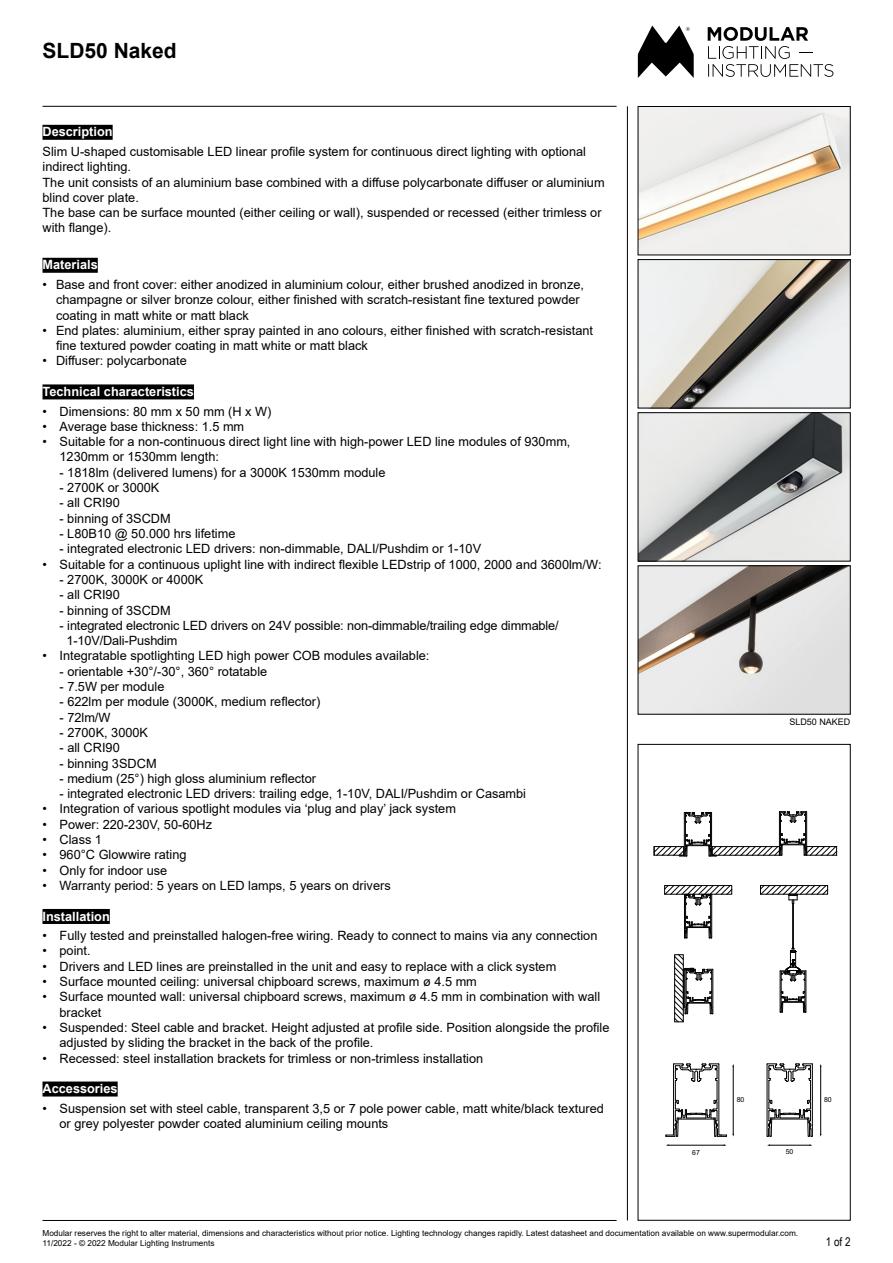
<style>
.page{position:relative;width:893px;height:1263px;background:#fff}
.page>*{position:absolute;margin:0;border:0;box-sizing:border-box;transform-origin:0 0}
.t1{font:700 21px "Arial";color:#000}
.t2{font:12.75px/15.3px "Arial";color:#000}
.t3{font:700 12.75px "Arial";color:#fff}
.t4{font:12px "Arial Narrow";color:#000}
.t5{font:9px "Arial";color:#000}
.t6{font:8.25px/9.9px "Arial";color:#000}
.t7{font:6.9px "Arial";color:#000}
</style>
<div class="page">
<div style="left:43px;top:125px;width:70px;height:15px;background:#000"></div>
<div style="left:43px;top:258px;width:55px;height:15px;background:#000"></div>
<div style="left:43px;top:384px;width:151px;height:15px;background:#000"></div>
<div style="left:43px;top:909px;width:67px;height:15px;background:#000"></div>
<div style="left:43px;top:1081px;width:75px;height:15px;background:#000"></div>
<hr style="left:43px;top:106px;width:574px;height:1px;background:#000">
<hr style="left:627px;top:106px;width:1px;height:1114px;background:#000">
<hr style="left:43px;top:1220px;width:574px;height:1px;background:#000">
<img style="left:640px;top:108px;width:208px;height:145px">
<img style="left:640px;top:261px;width:208px;height:145px">
<div style="left:638px;top:259px;width:212px;height:149px;border:1px solid #000"></div>
<img style="left:640px;top:414px;width:208px;height:145px">
<div style="left:638px;top:412px;width:212px;height:149px;border:1px solid #000"></div>
<hr style="left:668px;top:1145px;width:56px;height:1px;background:#000">
<hr style="left:820px;top:1066px;width:1px;height:68px;background:#000">
<hr style="left:769px;top:1145px;width:41px;height:1px;background:#000">
<hr style="left:713px;top:969px;width:1px;height:44px;background:#000">
<svg style="left:674px;top:954px;width:39px;height:68px"></svg>
<svg style="left:654px;top:811px;width:183px;height:46px"></svg>
<svg style="left:664px;top:885px;width:68px;height:54px"></svg>
<hr style="left:806px;top:971px;width:1px;height:41px;background:#000">
<hr style="left:793px;top:903px;width:1px;height:45px;background:#000">
<hr style="left:792px;top:903px;width:1px;height:45px;background:#000">
<svg style="left:760px;top:885px;width:68px;height:19px"></svg>
<svg style="left:780px;top:948px;width:26px;height:65px"></svg>
<svg style="left:666px;top:1063px;width:68px;height:74px"></svg>
<svg style="left:767px;top:1063px;width:46px;height:74px"></svg>
<svg style="left:708px;top:27px;width:125px;height:50px"></svg>
<svg style="left:638px;top:26px;width:56px;height:52px"></svg>
<img style="left:640px;top:568px;width:208px;height:144px">
<h1 class="t1" style="left:43px;top:36px;width:136px">SLD50 Naked</h1>
<p class="t3" style="left:43px;top:123px;width:72px">Description</p>
<p class="t2" style="left:43px;top:144px;width:564px">Slim U-shaped customisable LED linear profile system for continuous direct lighting with optional indirect lighting.<br>The unit consists of an aluminium base combined with a diffuse polycarbonate diffuser or aluminium blind cover plate.<br>The base can be surface mounted (either ceiling or wall), suspended or recessed (either trimless or with flange).</p>
<p class="t3" style="left:43px;top:256px;width:57px">Materials</p>
<p class="t2" style="left:56px;top:277px;width:530px;text-indent:-14px">• Base and front cover: either anodized in aluminium colour, either brushed anodized in bronze, champagne or silver bronze colour, either finished with scratch-resistant fine textured powder coating in matt white or matt black</p>
<p class="t2" style="left:56px;top:323px;width:539px;text-indent:-14px">• End plates: aluminium, either spray painted in ano colours, either finished with scratch-resistant fine textured powder coating in matt white or matt black</p>
<p class="t2" style="left:43px;top:353px;width:146px">• Diffuser: polycarbonate</p>
<p class="t3" style="left:43px;top:383px;width:153px">Technical characteristics</p>
<p class="t2" style="left:43px;top:403px;width:230px">• Dimensions: 80 mm x 50 mm (H x W)</p>
<p class="t2" style="left:43px;top:419px;width:203px">• Average base thickness: 1.5 mm</p>
<p class="t2" style="left:60px;top:434px;width:512px;text-indent:-17px">• Suitable for a non-continuous direct light line with high-power LED line modules of 930mm,<br>1230mm or 1530mm length:</p>
<p class="t2" style="left:60px;top:465px;width:327px">- 1818lm (delivered lumens) for a 3000K 1530mm module</p>
<p class="t2" style="left:60px;top:480px;width:101px">- 2700K or 3000K</p>
<p class="t2" style="left:60px;top:495px;width:62px">- all CRI90</p>
<p class="t2" style="left:60px;top:510px;width:113px">- binning of 3SCDM</p>
<p class="t2" style="left:60px;top:526px;width:177px">- L80B10 @ 50.000 hrs lifetime</p>
<p class="t2" style="left:60px;top:541px;width:423px">- integrated electronic LED drivers: non-dimmable, DALI/Pushdim or 1-10V</p>
<p class="t2" style="left:43px;top:556px;width:560px">• Suitable for a continuous uplight line with indirect flexible LEDstrip of 1000, 2000 and 3600lm/W:</p>
<p class="t2" style="left:60px;top:572px;width:145px">- 2700K, 3000K or 4000K</p>
<p class="t2" style="left:60px;top:587px;width:62px">- all CRI90</p>
<p class="t2" style="left:60px;top:602px;width:113px">- binning of 3SCDM</p>
<p class="t2" style="left:66px;top:618px;width:494px;text-indent:-7px">- integrated electronic LED drivers on 24V possible: non-dimmable/trailing edge dimmable/<br>1-10V/Dali-Pushdim</p>
<p class="t2" style="left:43px;top:648px;width:388px">• Integratable spotlighting LED high power COB modules available:</p>
<p class="t2" style="left:60px;top:663px;width:209px">- orientable +30°/-30°, 360° rotatable</p>
<p class="t2" style="left:60px;top:679px;width:106px">- 7.5W per module</p>
<p class="t2" style="left:60px;top:694px;width:262px">- 622lm per module (3000K, medium reflector)</p>
<p class="t2" style="left:60px;top:709px;width:53px">- 72lm/W</p>
<p class="t2" style="left:60px;top:725px;width:90px">- 2700K, 3000K</p>
<p class="t2" style="left:60px;top:740px;width:62px">- all CRI90</p>
<p class="t2" style="left:60px;top:755px;width:99px">- binning 3SDCM</p>
<p class="t2" style="left:60px;top:771px;width:258px">- medium (25°) high gloss aluminium reflector</p>
<p class="t2" style="left:60px;top:786px;width:468px">- integrated electronic LED drivers: trailing edge, 1-10V, DALI/Pushdim or Casambi</p>
<p class="t2" style="left:43px;top:801px;width:415px">• Integration of various spotlight modules via ‘plug and play’ jack system</p>
<p class="t2" style="left:43px;top:816px;width:171px">• Power: 220-230V, 50-60Hz</p>
<p class="t2" style="left:43px;top:832px;width:61px">• Class 1</p>
<p class="t2" style="left:43px;top:847px;width:145px">• 960°C Glowwire rating</p>
<p class="t2" style="left:43px;top:862px;width:126px">• Only for indoor use</p>
<p class="t2" style="left:43px;top:878px;width:350px">• Warranty period: 5 years on LED lamps, 5 years on drivers</p>
<p class="t3" style="left:43px;top:907px;width:69px">Installation</p>
<p class="t2" style="left:43px;top:928px;width:556px">• Fully tested and preinstalled halogen-free wiring. Ready to connect to mains via any connection</p>
<p class="t2" style="left:43px;top:943px;width:50px">• point.</p>
<p class="t2" style="left:43px;top:958px;width:515px">• Drivers and LED lines are preinstalled in the unit and easy to replace with a click system</p>
<p class="t2" style="left:43px;top:974px;width:436px">• Surface mounted ceiling: universal chipboard screws, maximum ø 4.5 mm</p>
<p class="t2" style="left:60px;top:989px;width:542px;text-indent:-17px">• Surface mounted wall: universal chipboard screws, maximum ø 4.5 mm in combination with wall bracket</p>
<p class="t2" style="left:60px;top:1020px;width:551px;text-indent:-17px">• Suspended: Steel cable and bracket. Height adjusted at profile side. Position alongside the profile adjusted by sliding the bracket in the back of the profile.</p>
<p class="t2" style="left:43px;top:1050px;width:442px">• Recessed: steel installation brackets for trimless or non-trimless installation</p>
<p class="t3" style="left:43px;top:1080px;width:77px">Accessories</p>
<p class="t2" style="left:60px;top:1100px;width:546px;text-indent:-17px">• Suspension set with steel cable, transparent 3,5 or 7 pole power cable, matt white/black textured or grey polyester powder coated aluminium ceiling mounts</p>
<p class="t5" style="left:789px;top:716px;width:63px">SLD50 NAKED</p>
<p class="t7" style="left:692px;top:1148px;width:9px">67</p>
<p class="t7" style="left:737px;top:1094px;width:9px">80</p>
<p class="t7" style="left:786px;top:1147px;width:9px">50</p>
<p class="t7" style="left:824px;top:1094px;width:9px">80</p>
<p class="t6" style="left:43px;top:1228px;width:757px">Modular reserves the right to alter material, dimensions and characteristics without prior notice. Lighting technology changes rapidly. Latest datasheet and documentation available on www.supermodular.com.<br>11/2022 - © 2022 Modular Lighting Instruments</p>
<p class="t4" style="left:826px;top:1233px;width:26px">1 of 2</p>
</div>
